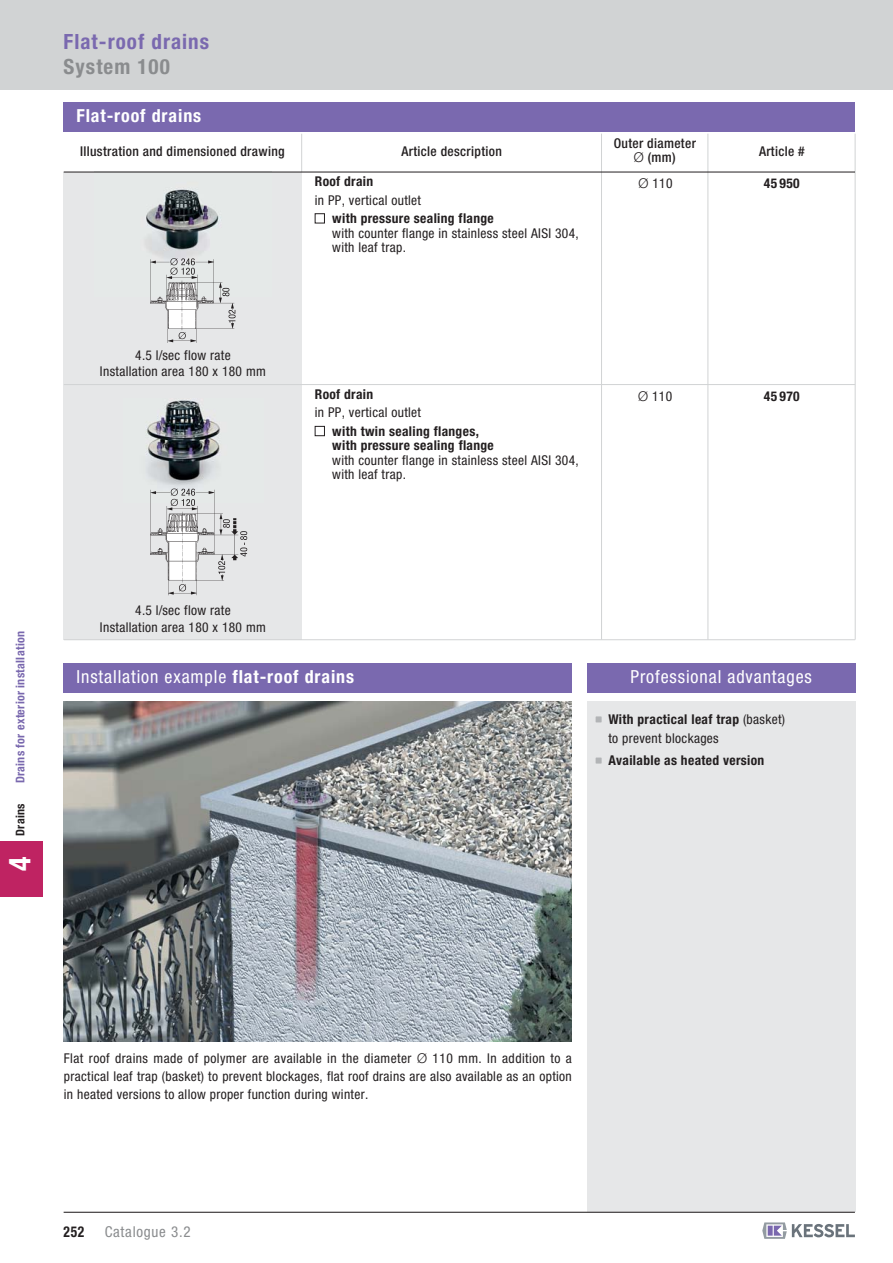
<style>
.page{position:relative;width:893px;height:1263px;background:#fff}
.page>*{position:absolute;margin:0;border:0;box-sizing:border-box;transform-origin:0 0}
.t1{font:700 condensed 30px "Helvetica Neue LT Std";color:#fff}
.t2{font:700 condensed 21px "Helvetica Neue LT Std";letter-spacing:.05em;color:#7a69af}
.t3{font:700 condensed 21px "Helvetica Neue LT Std";letter-spacing:.05em;color:#8a8c8e}
.t4{font:condensed 18px "Helvetica Neue LT Std";letter-spacing:.05em;color:#fff}
.t5{font:700 condensed 18px "Helvetica Neue LT Std";letter-spacing:.05em;color:#fff}
.t6{font:condensed 15px "Helvetica Neue LT Std";letter-spacing:.05em;color:#8a8c8e}
.t7{font:700 condensed 15px "Helvetica Neue LT Std";color:#231f20;scale:.9 1}
.t8{font:condensed 13.5px/18px "Helvetica Neue LT Std";letter-spacing:.025em;color:#231f20}
.t9{font:700 condensed 13.5px/14.2px "Helvetica Neue LT Std";letter-spacing:.025em;color:#231f20}
.t10{font:500 condensed 13.5px/14.2px "Helvetica Neue LT Std";letter-spacing:.025em;color:#231f20;text-align:center}
.t11{font:700 condensed 12px "Helvetica Neue LT Std";letter-spacing:.025em;color:#7968ae}
.t12{font:700 condensed 12px "Helvetica Neue LT Std";letter-spacing:.025em;color:#231f20}
.s1{font-weight:300;font-stretch:normal}
.s2{font-weight:700}
</style>
<div class="page">
<div style="left:587px;top:702px;width:268px;height:510px;background:#e6e7e8"></div>
<div style="left:64px;top:663px;width:508px;height:29px;background:#7a69af"></div>
<div style="left:587px;top:663px;width:268px;height:29px;background:#7a69af"></div>
<img style="left:64px;top:702px;width:508px;height:340px">
<svg style="left:595px;top:716px;width:6px;height:6px"></svg>
<svg style="left:595px;top:758px;width:6px;height:6px"></svg>
<div style="left:0;top:842px;width:43px;height:55px;background:#bf2362"></div>
<div style="left:64px;top:385px;width:238px;height:255px;background:#e6e7e8"></div>
<img style="left:146px;top:400px;width:74px;height:85px">
<div style="left:315px;top:426px;width:10px;height:10px;border:1px solid #231f20"></div>
<img style="left:150px;top:485px;width:98px;height:111px">
<hr style="left:64px;top:639px;width:791px;height:1px;background:#d1d3d4">
<div style="left:64px;top:172px;width:238px;height:213px;background:#e6e7e8"></div>
<img style="left:146px;top:189px;width:73px;height:65px">
<div style="left:315px;top:213px;width:10px;height:10px;border:1px solid #231f20"></div>
<img style="left:150px;top:254px;width:86px;height:89px">
<hr style="left:64px;top:384px;width:791px;height:1px;background:#d1d3d4">
<div style="left:0;top:0;width:892px;height:89px;background:#d1d3d4"></div>
<hr style="left:64px;top:1212px;width:790px;height:1px;background:#231f20">
<svg style="left:762px;top:1222px;width:92px;height:17px"></svg>
<hr style="left:301px;top:134px;width:1px;height:38px;background:#d1d3d4">
<div style="left:64px;top:102px;width:791px;height:30px;background:#7a69af"></div>
<hr style="left:601px;top:134px;width:1px;height:506px;background:#d1d3d4">
<hr style="left:854px;top:134px;width:1px;height:506px;background:#d1d3d4">
<hr style="left:707px;top:134px;width:1px;height:506px;background:#d1d3d4">
<hr style="left:64px;top:172px;width:791px;height:1px;background:#231f20">
<h2 class="t2" style="left:64px;top:34px;width:147px">Flat-roof drains</h2>
<h2 class="t3" style="left:64px;top:59px;width:108px">System 100</h2>
<h3 class="t5" style="left:76px;top:109px;width:126px">Flat-roof drains</h3>
<p class="t10" style="left:80px;top:146px;width:206px">Illustration and dimensioned drawing</p>
<p class="t10" style="left:613px;top:137px;width:84px">Outer diameter<br><span class="s1">Ø</span> (mm)</p>
<p class="t10" style="left:401px;top:146px;width:102px">Article description</p>
<p class="t10" style="left:759px;top:146px;width:47px">Article #</p>
<p class="t8" style="left:100px;top:349px;width:167px;line-height:16.2px;text-align:center">4.5 l/sec flow rate<br>Installation area 180 x 180 mm</p>
<p class="t9" style="left:315px;top:176px;width:60px">Roof drain</p>
<p class="t8" style="left:315px;top:192px;width:108px">in PP, vertical outlet</p>
<p class="t9" style="left:332px;top:213px;width:163px">with pressure sealing flange</p>
<p class="t8" style="left:332px;top:227px;width:248px;line-height:14.2px">with counter flange in stainless steel AISI 304, with leaf trap.</p>
<p class="t9" style="left:315px;top:388px;width:60px">Roof drain</p>
<p class="t8" style="left:315px;top:405px;width:108px">in PP, vertical outlet</p>
<p class="t9" style="left:332px;top:426px;width:163px">with twin sealing flanges, with pressure sealing flange</p>
<p class="t8" style="left:332px;top:454px;width:248px;line-height:14.2px">with counter flange in stainless steel AISI 304, with leaf trap.</p>
<p class="t8" style="left:638px;top:176px;width:36px"><span class="s1">Ø</span> 110</p>
<p class="t9" style="left:763px;top:178px;width:37px">45 950</p>
<p class="t8" style="left:638px;top:388px;width:36px"><span class="s1">Ø</span> 110</p>
<p class="t9" style="left:763px;top:390px;width:37px">45 970</p>
<p class="t11" style="left:16px;top:783px;width:154px;rotate:-90deg">Drains for exterior installation</p>
<p class="t12" style="left:16px;top:836px;width:34px;rotate:-90deg">Drains</p>
<h1 class="t1" style="left:9px;top:871px;width:16px;rotate:-90deg">4</h1>
<p class="t8" style="left:100px;top:604px;width:167px;line-height:16.2px;text-align:center">4.5 l/sec flow rate<br>Installation area 180 x 180 mm</p>
<h3 class="t4" style="left:77px;top:670px;width:279px">Installation example <span class="s2">flat-roof drains</span></h3>
<h3 class="t4" style="left:630px;top:670px;width:183px">Professional advantages</h3>
<p class="t8" style="left:608px;top:711px;width:178px;line-height:18.8px"><span class="s2">With practical leaf trap</span> (basket) to prevent blockages</p>
<p class="t9" style="left:608px;top:755px;width:157px">Available as heated version</p>
<p class="t8" style="left:64px;top:1051px;width:509px;text-align:justify">Flat roof drains made of polymer are available in the diameter <span class="s1">Ø</span> 110 mm. In addition to a practical leaf trap (basket) to prevent blockages, flat roof drains are also available as an option in heated versions to allow proper function during winter.</p>
<p class="t7" style="left:64px;top:1227px;width:25px">252</p>
<p class="t6" style="left:105px;top:1227px;width:87px">Catalogue 3.2</p>
</div>
